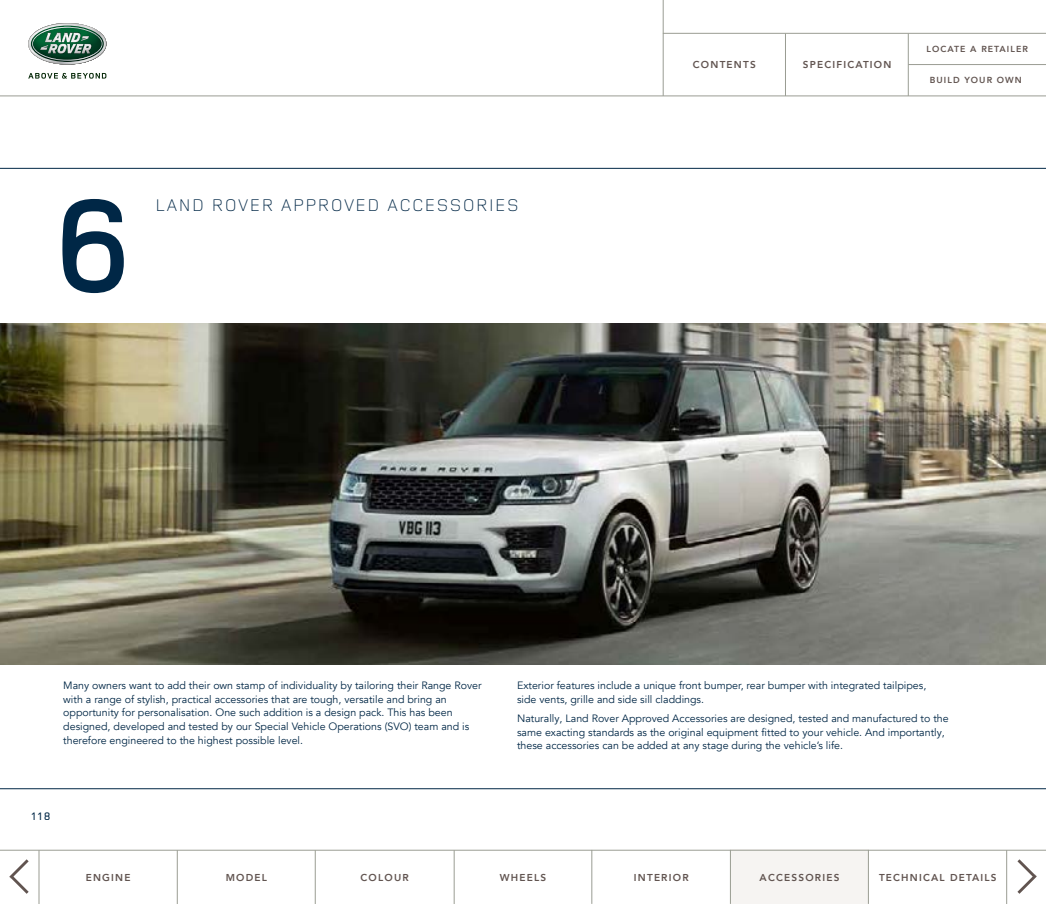
<style>
.page{position:relative;width:1046px;height:904px;background:#fff}
.page>*{position:absolute;margin:0;border:0;box-sizing:border-box;transform-origin:0 0}
.t1{font:600 137.5px "Land Rover Wide";color:#002746}
.t2{font:300 17.5px "Land Rover Wide";color:#002746}
.t3{font:500 11.25px "Land Rover Wide";color:#002746}
.t4{font:10.62px/13.8px "Avenir LT Com";color:#002746}
.t5{font:800 10px "Avenir LT Com";letter-spacing:.12em;color:#615450}
.t6{font:800 8.75px "Avenir LT Com";letter-spacing:.12em;color:#615450}
</style>
<div class="page">
<svg style="left:28px;top:73px;width:78px;height:6px"></svg>
<svg style="left:28px;top:23px;width:78px;height:42px"></svg>
<div style="left:730px;top:850px;width:138px;height:54px;background:#f6f4f2"></div>
<svg style="left:1017px;top:859px;width:19px;height:34px"></svg>
<svg style="left:9px;top:859px;width:20px;height:34px"></svg>
<hr style="left:662px;top:33px;width:383px;height:1px;background:#9a9d93">
<hr style="left:0;top:96px;width:1045px;height:1px;background:#9a9d93">
<hr style="left:662px;top:0;width:1px;height:96px;background:#9a9d93">
<hr style="left:785px;top:33px;width:1px;height:63px;background:#9a9d93">
<hr style="left:907px;top:33px;width:1px;height:63px;background:#9a9d93">
<hr style="left:908px;top:64px;width:137px;height:1px;background:#9a9d93">
<hr style="left:0;top:849px;width:1045px;height:1px;background:#9a9d93">
<hr style="left:39px;top:850px;width:1px;height:54px;background:#9a9d93">
<hr style="left:1006px;top:850px;width:1px;height:54px;background:#9a9d93">
<hr style="left:177px;top:850px;width:1px;height:54px;background:#9a9d93">
<hr style="left:315px;top:850px;width:1px;height:54px;background:#9a9d93">
<hr style="left:454px;top:850px;width:1px;height:54px;background:#9a9d93">
<hr style="left:591px;top:850px;width:1px;height:53px;background:#9a9d93">
<hr style="left:730px;top:850px;width:1px;height:53px;background:#9a9d93">
<hr style="left:867px;top:850px;width:1px;height:53px;background:#9a9d93">
<hr style="left:0;top:168px;width:1045px;height:1px;background:#002746">
<hr style="left:0;top:788px;width:1045px;height:1px;background:#002746">
<img style="left:0;top:323px;width:1045px;height:341px">
<h1 class="t1" style="left:48px;top:151px;width:92px">6</h1>
<h2 class="t2" style="left:155px;top:193px;width:366px">LAND ROVER APPROVED ACCESSORIES</h2>
<p class="t5" style="left:692px;top:59px;width:64px">CONTENTS</p>
<p class="t5" style="left:802px;top:59px;width:90px">SPECIFICATION</p>
<p class="t6" style="left:926px;top:44px;width:103px">LOCATE A RETAILER</p>
<p class="t6" style="left:929px;top:75px;width:93px">BUILD YOUR OWN</p>
<p class="t4" style="left:63px;top:678px;width:420px">Many owners want to add their own stamp of individuality by tailoring their Range Rover with a range of stylish, practical accessories that are tough, versatile and bring an opportunity for personalisation. One such addition is a design pack. This has been designed, developed and tested by our Special Vehicle Operations (SVO) team and is therefore engineered to the highest possible level.</p>
<p class="t4" style="left:517px;top:678px;width:410px">Exterior features include a unique front bumper, rear bumper with integrated tailpipes, side vents, grille and side sill claddings.</p>
<p class="t4" style="left:517px;top:711px;width:433px">Naturally, Land Rover Approved Accessories are designed, tested and manufactured to the same exacting standards as the original equipment fitted to your vehicle. And importantly, these accessories can be added at any stage during the vehicle’s life.</p>
<p class="t3" style="left:31px;top:808px;width:22px">118</p>
<p class="t5" style="left:86px;top:871px;width:46px">ENGINE</p>
<p class="t5" style="left:226px;top:871px;width:43px">MODEL</p>
<p class="t5" style="left:360px;top:871px;width:50px">COLOUR</p>
<p class="t5" style="left:499px;top:871px;width:48px">WHEELS</p>
<p class="t5" style="left:633px;top:871px;width:56px">INTERIOR</p>
<p class="t5" style="left:759px;top:871px;width:81px">ACCESSORIES</p>
<p class="t5" style="left:878px;top:871px;width:119px">TECHNICAL DETAILS</p>
</div>
